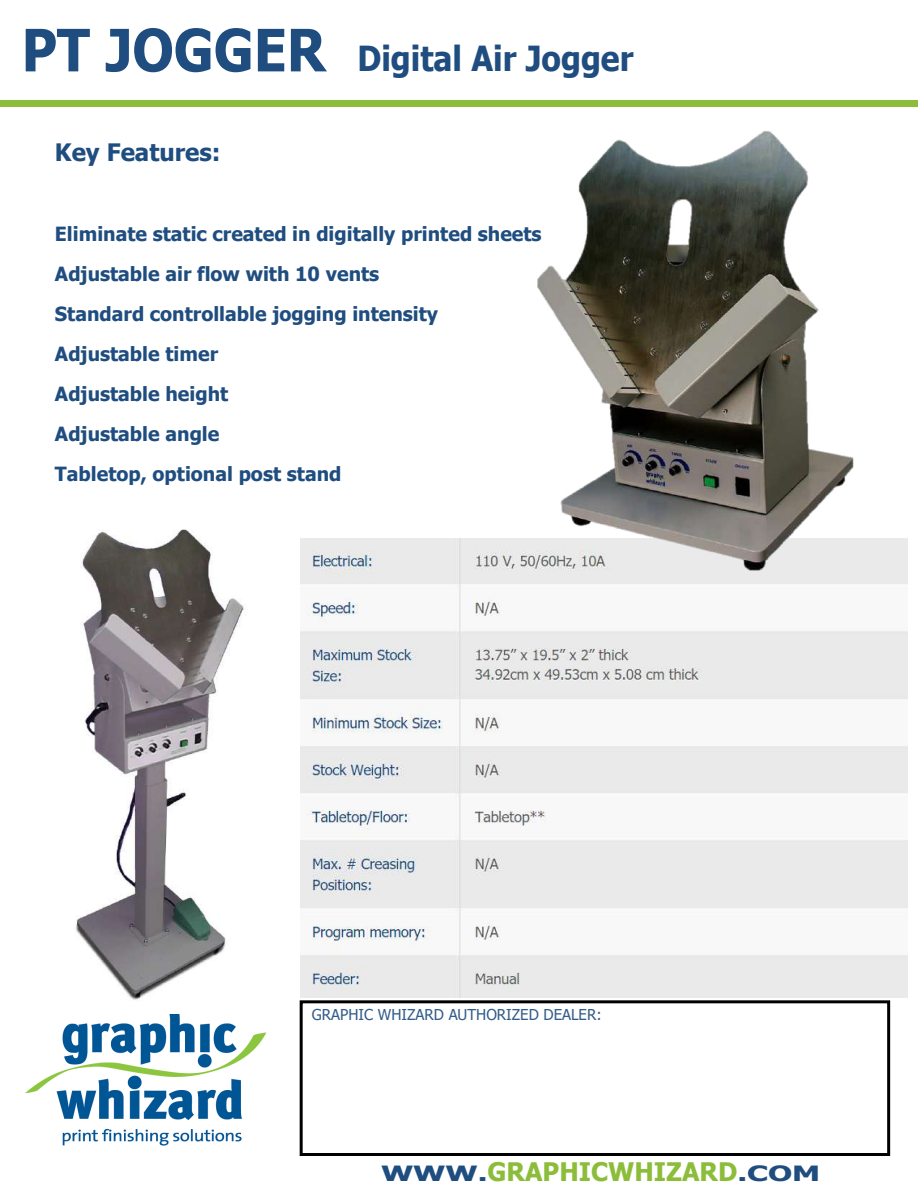
<style>
.page{position:relative;width:918px;height:1188px;background:#fff}
.page>*{position:absolute;margin:0;border:0;box-sizing:border-box;transform-origin:0 0}
.t1{font:700 34.5px "Tahoma";color:#1f4d7f;scale:.92 1}
.t2{font:700 25.5px "Tahoma";color:#8cbd3a}
.t3{font:700 24px "Tahoma";color:#1f4d7f}
.t4{font:700 19.5px/39.9px "Tahoma";color:#1f4d7f}
.t5{font:15px "Tahoma";color:#335d8a}
.s1{font-size:58.5px}
.s2{font-size:21px;color:#1f4d7f}
</style>
<div class="page">
<img style="left:25px;top:1014px;width:275px;height:142px">
<div style="left:0;top:100px;width:918px;height:7px;background:#8cbd3a"></div>
<img style="left:75px;top:529px;width:325px;height:485px">
<div style="left:300px;top:1000px;width:590px;height:156px;border:3px solid #000"></div>
<img style="left:300px;top:539px;width:607px;height:459px">
<img style="left:497px;top:131px;width:411px;height:450px">
<h1 class="t1" style="left:22px;top:35px;width:667px"><span class="s1">PT JOGGER</span> Digital Air Jogger</h1>
<p class="t3" style="left:55px;top:136px;width:167px">Key Features:</p>
<p class="t4" style="left:55px;top:215px;width:488px">Eliminate static created in digitally printed sheets<br>Adjustable air flow with 10 vents<br>Standard controllable jogging intensity<br>Adjustable timer<br>Adjustable height<br>Adjustable angle<br>Tabletop, optional post stand</p>
<p class="t5" style="left:312px;top:1005px;width:291px">GRAPHIC WHIZARD AUTHORIZED DEALER:</p>
<h2 class="t2" style="left:381px;top:1154px;width:441px"><span class="s2">WWW.</span>GRAPHICWHIZARD<span class="s2">.COM</span></h2>
</div>
